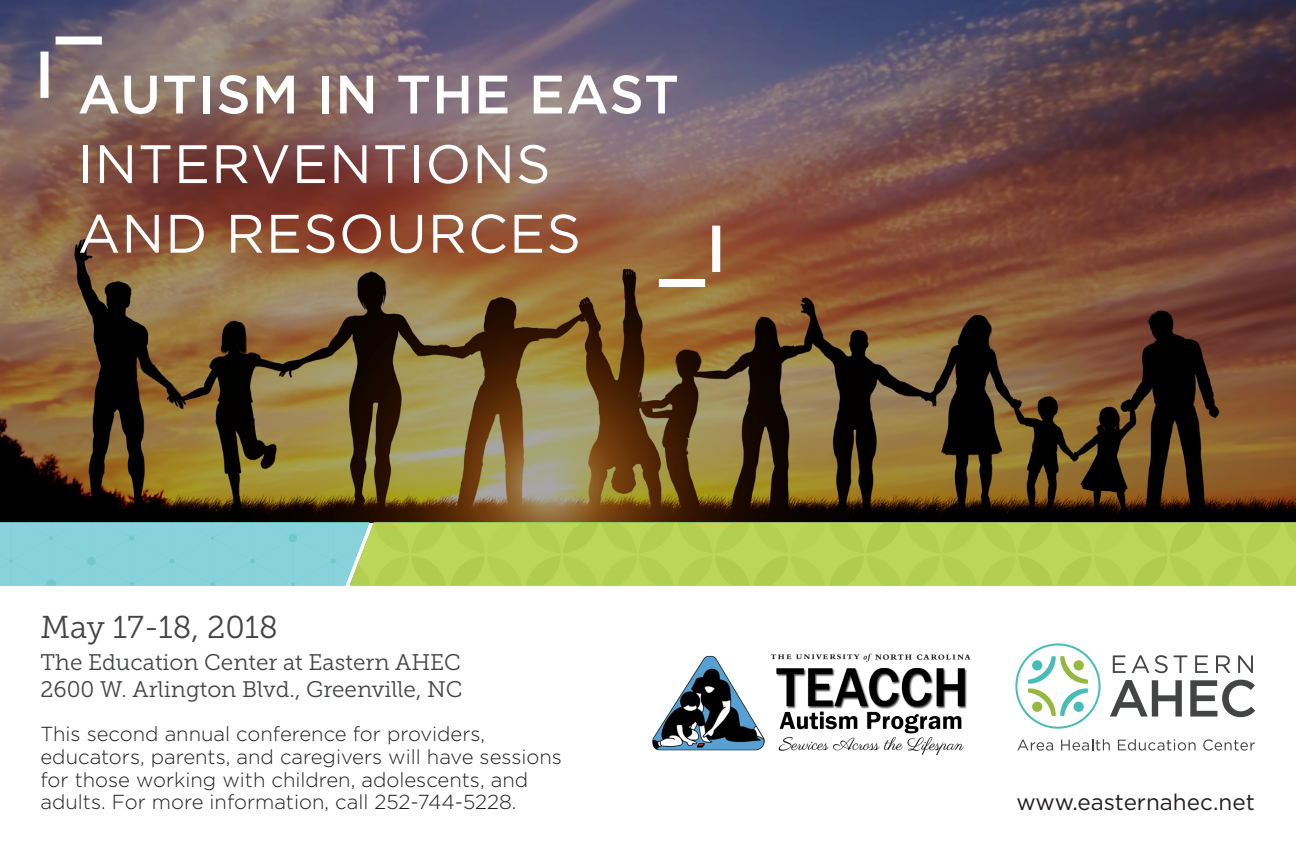
<style>
.page{position:relative;width:1296px;height:851px;background:#fff}
.page>*{position:absolute;margin:0;border:0;box-sizing:border-box;transform-origin:0 0}
.t1{font:54px "Gotham";letter-spacing:.02em;color:#fff}
.t2{font:500 54px "Gotham";letter-spacing:.02em;color:#fff}
.t3{font:31.5px "Museo Slab 300";color:#434445}
.t4{font:22.5px "Museo Slab 300";color:#434445}
.t5{font:22.5px "Gotham";color:#231f20}
.t6{font:300 20.25px/22.5px "Gotham";color:#231f20}
</style>
<div class="page">
<img style="left:0;top:0;width:1296px;height:522px">
<svg style="left:1017px;top:739px;width:36px;height:11px"></svg>
<svg style="left:1061px;top:739px;width:49px;height:11px"></svg>
<svg style="left:1118px;top:739px;width:78px;height:11px"></svg>
<svg style="left:1203px;top:739px;width:52px;height:11px"></svg>
<svg style="left:1110px;top:680px;width:72px;height:36px"></svg>
<svg style="left:1190px;top:679px;width:65px;height:38px"></svg>
<svg style="left:1113px;top:655px;width:13px;height:18px"></svg>
<svg style="left:1132px;top:655px;width:17px;height:18px"></svg>
<svg style="left:1155px;top:655px;width:13px;height:18px"></svg>
<svg style="left:1174px;top:655px;width:13px;height:18px"></svg>
<svg style="left:1195px;top:655px;width:13px;height:18px"></svg>
<svg style="left:1216px;top:655px;width:14px;height:18px"></svg>
<svg style="left:1238px;top:655px;width:15px;height:18px"></svg>
<svg style="left:1015px;top:643px;width:86px;height:85px"></svg>
<div style="left:1074px;top:701px;width:10px;height:10px;background:#48bcb8;border-radius:50%"></div>
<div style="left:40px;top:52px;width:9px;height:46px;background:#fff"></div>
<div style="left:56px;top:36px;width:46px;height:9px;background:#fff"></div>
<div style="left:712px;top:225px;width:8px;height:47px;background:#fff"></div>
<div style="left:659px;top:279px;width:46px;height:8px;background:#fff"></div>
<svg style="left:370px;top:522px;width:926px;height:63px;background:#b6d153"></svg>
<div style="left:0;top:522px;width:370px;height:63px;background:#87d2db"></div>
<img style="left:652px;top:653px;width:319px;height:103px">
<p class="t2" style="left:78px;top:59px;width:603px">AUTISM IN THE EAST</p>
<p class="t1" style="left:78px;top:129px;width:474px">INTERVENTIONS</p>
<p class="t1" style="left:78px;top:199px;width:505px">AND RESOURCES</p>
<p class="t3" style="left:40px;top:610px;width:239px">May 17-18, 2018</p>
<p class="t4" style="left:40px;top:650px;width:422px">The Education Center at Eastern AHEC</p>
<p class="t4" style="left:40px;top:677px;width:423px">2600 W. Arlington Blvd., Greenville, NC</p>
<p class="t6" style="left:40px;top:722px;width:446px">This second annual conference for providers,</p>
<p class="t6" style="left:40px;top:745px;width:523px">educators, parents, and caregivers will have sessions for those working with children, adolescents, and adults. For more information, call 252-744-5228.</p>
<p class="t5" style="left:1016px;top:787px;width:240px">www.easternahec.net</p>
</div>
